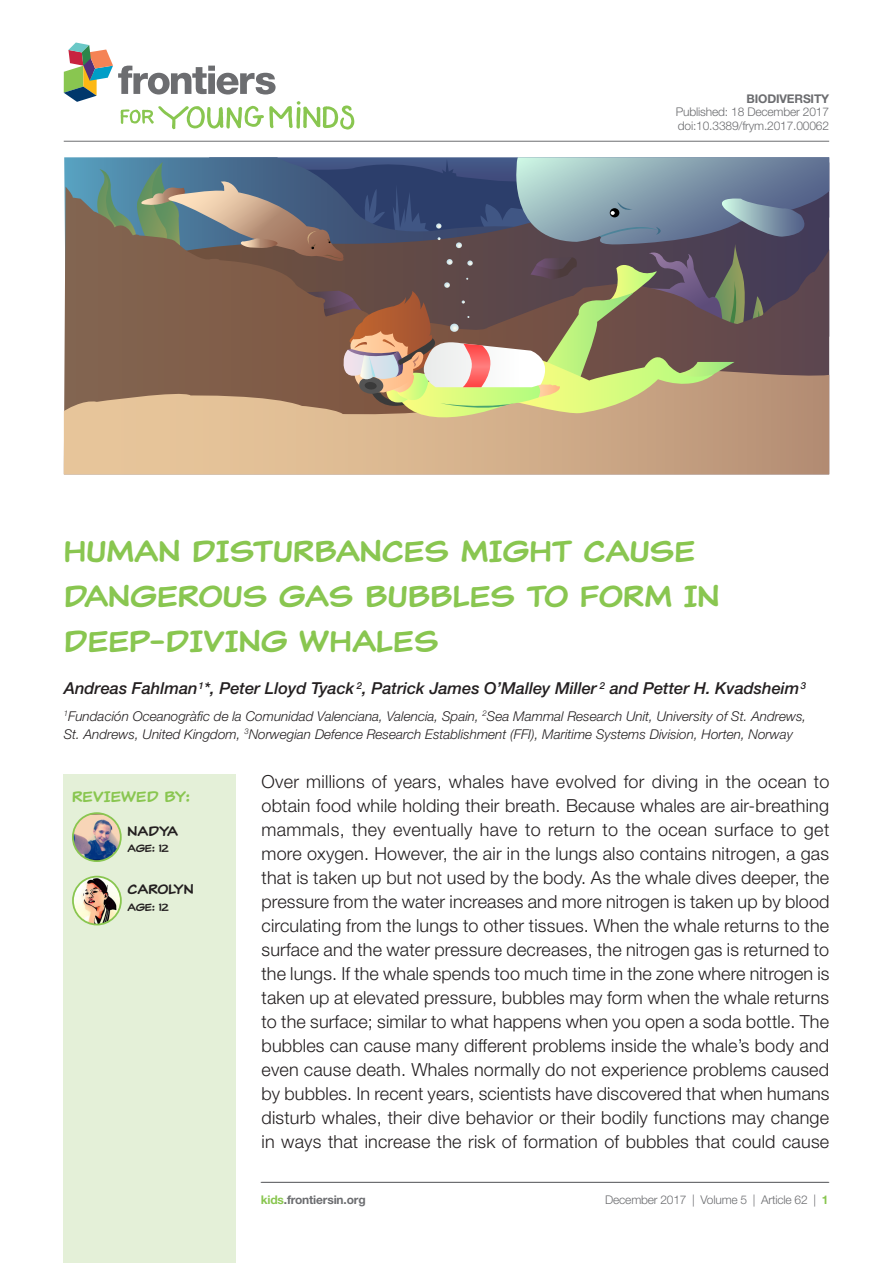
<style>
.page{position:relative;width:893px;height:1263px;background:#fff}
.page>*{position:absolute;margin:0;border:0;box-sizing:border-box;transform-origin:0 0}
.t1{font:30px/45px "Classic Comic";color:#89c650}
.t2{font:300 18px/24px "Helvetica Neue LT Std";letter-spacing:.01em;color:#231f20;text-align:justify}
.t3{font:italic 500 16.5px "Helvetica Neue LT Std";color:#231f20}
.t4{font:15px "Classic Comic";color:#89c650}
.t5{font:italic 300 13.5px/18px "Helvetica Neue LT Std";color:#231f20}
.t6{font:13.5px "Classic Comic";color:#231f20}
.t7{font:300 12px/13.5px "Helvetica Neue LT Std";letter-spacing:-.015em;color:#6c6d70}
.t8{font:700 12px "Helvetica Neue LT Std";letter-spacing:-.015em;color:#6c6d70}
.t9{font:10.5px "Classic Comic";letter-spacing:-.025em;color:#231f20}
.s1{color:#89c650}
.s2{font-weight:700;color:#89c650}
</style>
<div class="page">
<svg style="left:64px;top:187px;width:25px;height:183px;background:#836c5c"></svg>
<svg style="left:64px;top:370px;width:765px;height:104px;background:#d2ae8a"></svg>
<svg style="left:89px;top:157px;width:740px;height:279px;background:#847970"></svg>
<hr style="left:64px;top:141px;width:765px;height:1px;background:#6c6d70">
<svg style="left:64px;top:43px;width:290px;height:87px"></svg>
<hr style="left:261px;top:1182px;width:568px;height:1px;background:#6c6d70">
<div style="left:64px;top:774px;width:172px;height:489px;background:#e4f0d8"></div>
<svg style="left:72px;top:812px;width:50px;height:50px"></svg>
<svg style="left:72px;top:875px;width:50px;height:51px"></svg>
<p class="t8" style="left:747px;top:91px;width:84px">BIODIVERSITY</p>
<p class="t7" style="left:676px;top:105px;width:155px">Published: 18 December 2017 doi:10.3389/frym.2017.00062</p>
<h1 class="t1" style="left:64px;top:529px;width:657px">HUMAN DISTURBANCES MIGHT CAUSE<br>DANGEROUS GAS BUBBLES TO FORM IN<br>DEEP-DIVING WHALES</h1>
<p class="t3" style="left:64px;top:679px;width:744px">Andreas Fahlman<sup>1</sup>*, Peter Lloyd Tyack <sup>2</sup>, Patrick James O’Malley Miller <sup>2</sup> and Petter H. Kvadsheim<sup>3</sup></p>
<p class="t5" style="left:64px;top:707px;width:744px"><sup>1</sup>Fundación Oceanogràfic de la Comunidad Valenciana, Valencia, Spain, <sup>2</sup>Sea Mammal Research Unit, University of St. Andrews,<br>St. Andrews, United Kingdom, <sup>3</sup>Norwegian Defence Research Establishment (FFI), Maritime Systems Division, Horten, Norway</p>
<p class="t2" style="left:261px;top:769px;width:570px">Over millions of years, whales have evolved for diving in the ocean to obtain food while holding their breath. Because whales are air-breathing mammals, they eventually have to return to the ocean surface to get more oxygen. However, the air in the lungs also contains nitrogen, a gas that is taken up but not used by the body. As the whale dives deeper, the pressure from the water increases and more nitrogen is taken up by blood circulating from the lungs to other tissues. When the whale returns to the surface and the water pressure decreases, the nitrogen gas is returned to the lungs. If the whale spends too much time in the zone where nitrogen is taken up at elevated pressure, bubbles may form when the whale returns to the surface; similar to what happens when you open a soda bottle. The bubbles can cause many different problems inside the whale’s body and even cause death. Whales normally do not experience problems caused by bubbles. In recent years, scientists have discovered that when humans disturb whales, their dive behavior or their bodily functions may change in ways that increase the risk of formation of bubbles that could cause</p>
<p class="t4" style="left:72px;top:787px;width:120px">REVIEWED BY:</p>
<p class="t6" style="left:128px;top:822px;width:52px">NADYA</p>
<p class="t9" style="left:128px;top:842px;width:43px">AGE: 12</p>
<p class="t6" style="left:128px;top:881px;width:68px">CAROLYN</p>
<p class="t9" style="left:128px;top:900px;width:43px">AGE: 12</p>
<p class="t8" style="left:261px;top:1192px;width:107px"><span class="s1">kids</span>.frontiersin.org</p>
<p class="t7" style="left:605px;top:1193px;width:225px">December 2017 | Volume 5 | Article 62 | <span class="s2">1</span></p>
</div>
